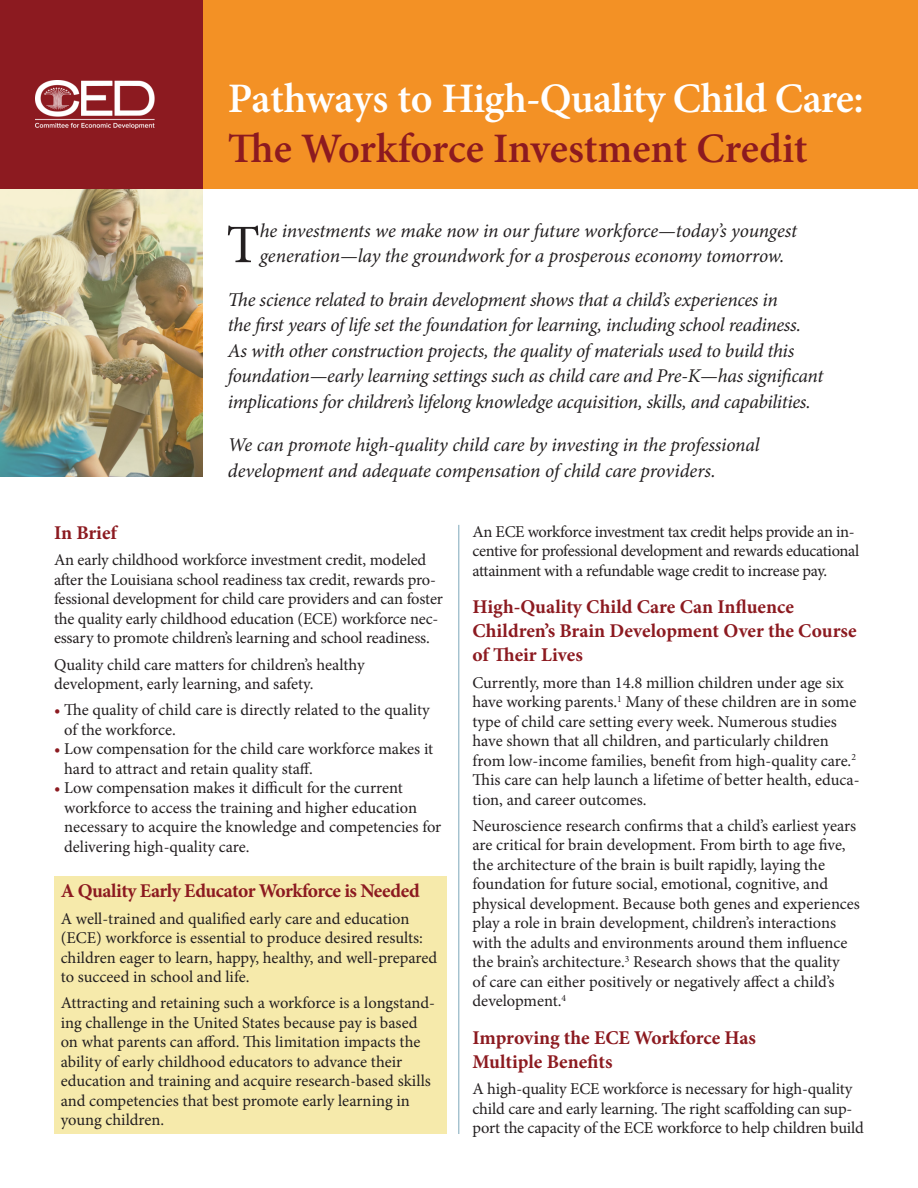
<style>
.page{position:relative;width:918px;height:1188px;background:#fff}
.page>*{position:absolute;margin:0;border:0;box-sizing:border-box;transform-origin:0 0}
.t1{font:54.15px "Minion Pro";color:#231f20}
.Head{font:600 42px "Minion Pro";letter-spacing:-.015em;color:#fff}
.Head-2{font:600 42px "Minion Pro";letter-spacing:-.005em;color:#8c1a20}
.t2{font:italic 19.5px/25.5px "Minion Pro";letter-spacing:-.015em;color:#231f20}
.Head-3{font:700 19.5px/24px "Minion Pro";letter-spacing:-.005em;color:#8c1a20}
.Head-4{font:700 19.5px "Minion Pro";letter-spacing:-.025em;color:#8c1a20}
.Body{font:16.5px/19.5px "Minion Pro";letter-spacing:-.005em;color:#231f20}
.Body-2{font:16.5px/19.5px "Minion Pro";letter-spacing:-.025em;color:#231f20}
.s1{color:#8c1a20}
</style>
<div class="page">
<div style="left:0;top:0;width:918px;height:189px;background:#f39125"></div>
<hr style="left:459px;top:525px;width:1px;height:609px;background:#7ea7ba">
<img style="left:0;top:189px;width:202px;height:288px">
<div style="left:0;top:0;width:202px;height:189px;background:#8c1a20"></div>
<img style="left:36px;top:81px;width:118px;height:48px">
<div style="left:54px;top:876px;width:393px;height:258px;background:#f6eaab"></div>
<p class="Head" style="left:228px;top:69px;width:637px">Pathways to High-Quality Child Care:</p>
<p class="Head-2" style="left:228px;top:119px;width:581px">The Workforce Investment Credit</p>
<p class="t1" style="left:226px;top:209px;width:35px">T</p>
<p class="t2" style="left:260px;top:218px;width:539px">he investments we make now in our future workforce—today’s youngest generation—lay the groundwork for a prosperous economy tomorrow.</p>
<p class="t2" style="left:228px;top:287px;width:597px">The science related to brain development shows that a child’s experiences in<br>the first years of life set the foundation for learning, including school readiness.<br>As with other construction projects, the quality of materials used to build this foundation—early learning settings such as child care and Pre-K—has significant implications for children’s lifelong knowledge acquisition, skills, and capabilities.</p>
<p class="t2" style="left:228px;top:432px;width:533px">We can promote high-quality child care by investing in the professional development and adequate compensation of child care providers.</p>
<p class="Head-3" style="left:54px;top:521px;width:65px">In Brief</p>
<p class="Body" style="left:54px;top:550px;width:391px">An early childhood workforce investment credit, modeled after the Louisiana school readiness tax credit, rewards pro&shy;fessional development for child care providers and can foster the quality early childhood education (ECE) workforce nec&shy;essary to promote children’s learning and school readiness.</p>
<p class="Body" style="left:54px;top:655px;width:312px">Quality child care matters for children’s healthy development, early learning, and safety.</p>
<p class="Body" style="left:64px;top:700px;width:367px;text-indent:-10px"><span class="s1">•</span> The quality of child care is directly related to the quality of the workforce.</p>
<p class="Body" style="left:64px;top:739px;width:371px;text-indent:-10px"><span class="s1">•</span> Low compensation for the child care workforce makes it hard to attract and retain quality staff.</p>
<p class="Body" style="left:64px;top:778px;width:379px;text-indent:-10px"><span class="s1">•</span> Low compensation makes it difficult for the current workforce to access the training and higher education necessary to acquire the knowledge and competencies for delivering high-quality care.</p>
<p class="Head-4" style="left:61px;top:877px;width:360px">A Quality Early Educator Workforce is Needed</p>
<p class="Body" style="left:61px;top:909px;width:378px">A well-trained and qualified early care and education (ECE) workforce is essential to produce desired results: children eager to learn, happy, healthy, and well-prepared to succeed in school and life.</p>
<p class="Body" style="left:61px;top:993px;width:376px">Attracting and retaining such a workforce is a longstand&shy;ing challenge in the United States because pay is based on what parents can afford. This limitation impacts the ability of early childhood educators to advance their education and training and acquire research-based skills and competencies that best promote early learning in young children.</p>
<p class="Body-2" style="left:472px;top:522px;width:388px">An ECE workforce investment tax credit helps provide an in&shy;centive for professional development and rewards educational attainment with a refundable wage credit to increase pay.</p>
<p class="Head-3" style="left:472px;top:595px;width:386px">High-Quality Child Care Can Influence<br>Children’s Brain Development Over the Course of Their Lives</p>
<p class="Body" style="left:472px;top:673px;width:389px">Currently, more than 14.8 million children under age six have working parents.<sup>1</sup> Many of these children are in some type of child care setting every week. Numerous studies have shown that all children, and particularly children from low-income families, benefit from high-quality care.<sup>2<br></sup>This care can help launch a lifetime of better health, educa&shy;tion, and career outcomes.</p>
<p class="Body" style="left:472px;top:816px;width:389px">Neuroscience research confirms that a child’s earliest years are critical for brain development. From birth to age five, the architecture of the brain is built rapidly, laying the foundation for future social, emotional, cognitive, and physical development. Because both genes and experiences play a role in brain development, children’s interactions with the adults and environments around them influence the brain’s architecture.<sup>3</sup> Research shows that the quality<br>of care can either positively or negatively affect a child’s development.<sup>4</sup></p>
<p class="Head-3" style="left:472px;top:1025px;width:285px">Improving the ECE Workforce Has<br>Multiple Benefits</p>
<p class="Body" style="left:472px;top:1079px;width:393px">A high-quality ECE workforce is necessary for high-quality child care and early learning. The right scaffolding can sup&shy;port the capacity of the ECE workforce to help children build</p>
</div>
